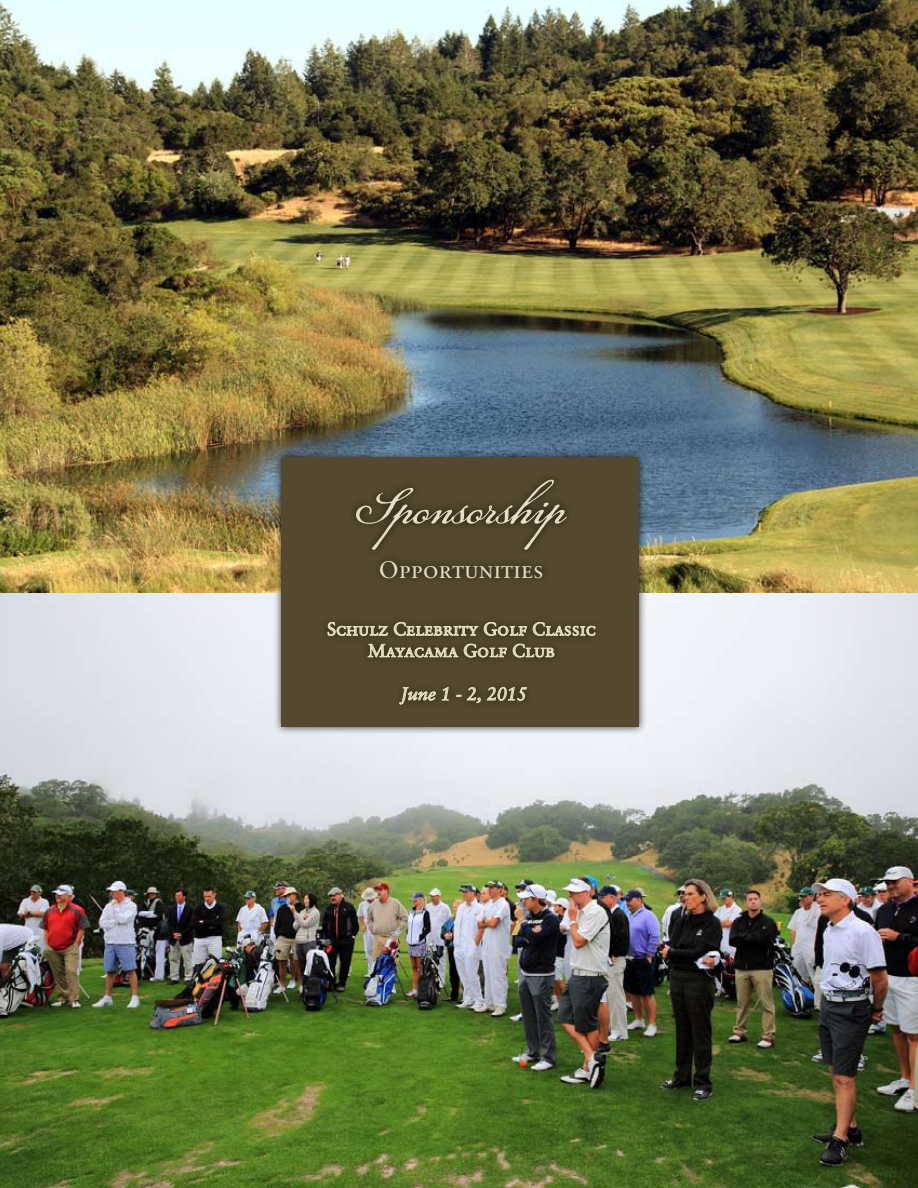
<style>
.page{position:relative;width:918px;height:1188px;background:#fff}
.page>*{position:absolute;margin:0;border:0;box-sizing:border-box;transform-origin:0 0}
.t1{font:51.6px "Daisy Lau";color:#e5dfc1}
.t2{font:24px "Sabon Roman SC";color:#e5dfc1}
.t3{font:18px/21.6px "Sabon Roman SC";color:#e5dfc1;text-align:center}
.t4{font:italic 18px "Sabon";color:#e5dfc1}
</style>
<div class="page">
<img style="left:0;top:593px;width:918px;height:595px">
<img style="left:0;top:0;width:918px;height:593px">
<div style="left:273px;top:449px;width:380px;height:293px;background:#000;opacity:.75"></div>
<div style="left:281px;top:457px;width:358px;height:270px;background:#54492e"></div>
<div style="left:320px;top:471px;width:393px;height:296px;background:#000;opacity:.75"></div>
<svg style="left:327px;top:583px;width:269px;height:75px"></svg>
<svg style="left:399px;top:687px;width:37px;height:18px"></svg>
<svg style="left:442px;top:687px;width:7px;height:14px"></svg>
<svg style="left:467px;top:687px;width:14px;height:16px"></svg>
<svg style="left:487px;top:687px;width:40px;height:14px"></svg>
<h1 class="t1" style="left:356px;top:476px;width:211px">Sponsorship</h1>
<h2 class="t2" style="left:379px;top:555px;width:166px">Opportunities</h2>
<p class="t3" style="left:327px;top:618px;width:270px">Schulz Celebrity Golf Classic<br>Mayacama Golf Club</p>
<p class="t4" style="left:401px;top:683px;width:128px">June 1 - 2, 2015</p>
</div>
